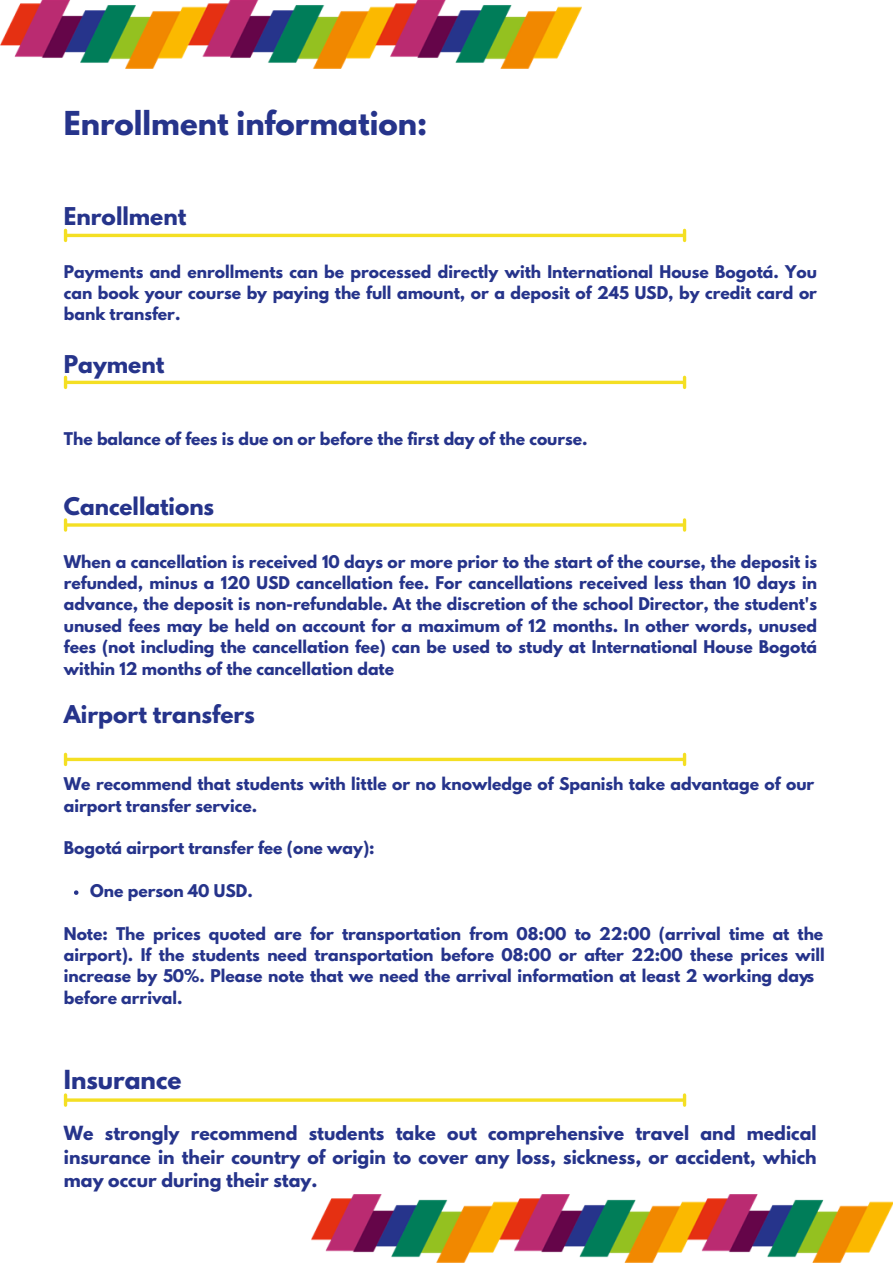
<style>
.page{position:relative;width:893px;height:1264px;background:#fff}
.page>*{position:absolute;margin:0;border:0;box-sizing:border-box;transform-origin:0 0}
.t1{font:700 29.25px "League Spartan";color:#26348b}
.t2{font:700 23.25px "League Spartan";color:#26348b}
.t3{font:700 21.75px "League Spartan";color:#26348b}
.t4{font:700 21.6px "League Spartan";color:#26348b}
.t5{font:700 17.25px/23.5px "League Spartan";color:#26348b;text-align:justify}
.t6{font:700 15.6px/21.3px "League Spartan";color:#26348b;text-align:justify}
</style>
<div class="page">
<img style="left:0;top:0;width:581px;height:69px">
<img style="left:312px;top:1194px;width:580px;height:68px">
<svg style="left:74px;top:890px;width:4px;height:4px"></svg>
<hr style="left:66px;top:381px;width:617px;height:3px;background:#f4df23">
<svg style="left:64px;top:377px;width:3px;height:10px"></svg>
<svg style="left:682px;top:377px;width:4px;height:10px"></svg>
<hr style="left:66px;top:234px;width:617px;height:3px;background:#f4df23">
<svg style="left:64px;top:230px;width:3px;height:10px"></svg>
<svg style="left:682px;top:230px;width:4px;height:10px"></svg>
<hr style="left:66px;top:523px;width:617px;height:3px;background:#f4df23">
<svg style="left:64px;top:520px;width:3px;height:10px"></svg>
<svg style="left:682px;top:520px;width:4px;height:10px"></svg>
<svg style="left:67px;top:757px;width:615px;height:4px;background:#f5e44b"></svg>
<svg style="left:64px;top:754px;width:3px;height:10px"></svg>
<svg style="left:682px;top:754px;width:4px;height:10px"></svg>
<hr style="left:66px;top:1098px;width:617px;height:3px;background:#f4df23">
<svg style="left:64px;top:1095px;width:3px;height:10px"></svg>
<svg style="left:682px;top:1095px;width:4px;height:10px"></svg>
<p class="t1" style="left:64px;top:108px;width:365px">Enrollment information:</p>
<p class="t3" style="left:64px;top:205px;width:124px">Enrollment</p>
<p class="t6" style="left:64px;top:262px;width:754px">Payments and enrollments can be processed directly with International House Bogotá. You can book your course by paying the full amount, or a deposit of 245 USD, by credit card or bank transfer.</p>
<p class="t3" style="left:64px;top:353px;width:102px">Payment</p>
<p class="t6" style="left:64px;top:430px;width:525px">The balance of fees is due on or before the first day of the course.</p>
<p class="t4" style="left:64px;top:495px;width:152px">Cancellations</p>
<p class="t6" style="left:64px;top:552px;width:754px">When a cancellation is received 10 days or more prior to the start of the course, the deposit is refunded, minus a 120 USD cancellation fee. For cancellations received less than 10 days in advance, the deposit is non-refundable. At the discretion of the school Director, the student's unused fees may be held on account for a maximum of 12 months. In other words, unused fees (not including the cancellation fee) can be used to study at International House Bogotá within 12 months of the cancellation date</p>
<p class="t3" style="left:64px;top:703px;width:193px">Airport transfers</p>
<p class="t6" style="left:64px;top:775px;width:752px">We recommend that students with little or no knowledge of Spanish take advantage of our airport transfer service.</p>
<p class="t6" style="left:64px;top:839px;width:312px">Bogotá airport transfer fee (one way):</p>
<p class="t6" style="left:90px;top:882px;width:164px">One person 40 USD.</p>
<p class="t6" style="left:64px;top:924px;width:762px;text-align:left">Note: The prices quoted are for transportation from 08:00 to 22:00 (arrival time at the airport). If the students need transportation before 08:00 or after 22:00 these prices will increase by 50%. Please note that we need the arrival information at least 2 working days before arrival.</p>
<p class="t2" style="left:64px;top:1067px;width:119px">Insurance</p>
<p class="t5" style="left:64px;top:1123px;width:754px">We strongly recommend students take out comprehensive travel and medical insurance in their country of origin to cover any loss, sickness, or accident, which may occur during their stay.</p>
</div>
